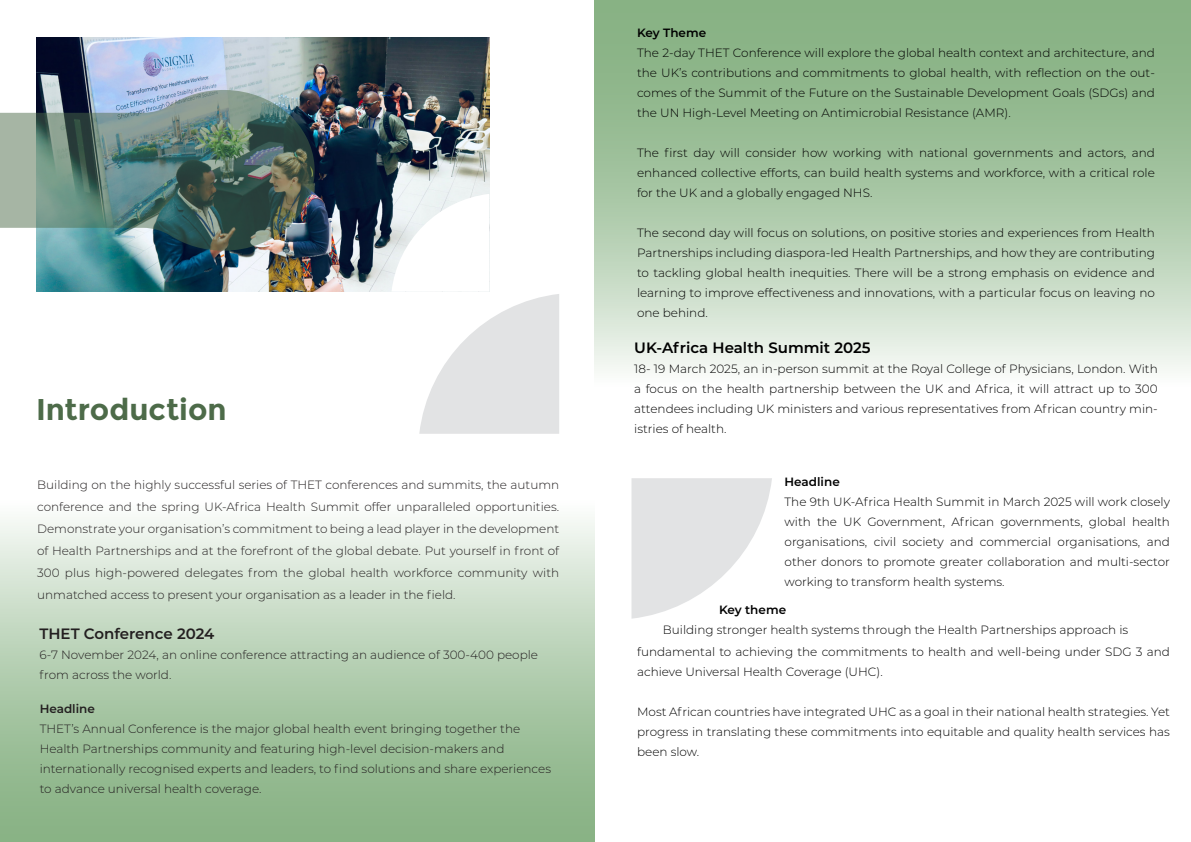
<style>
.page{position:relative;width:1191px;height:842px;background:#fff}
.page>*{position:absolute;margin:0;border:0;box-sizing:border-box;transform-origin:0 0}
.t1{font:700 30px "Montserrat";color:#4d6b49}
.t2{font:600 15px "Montserrat";color:#000}
.t3{font:600 15px "Montserrat";color:#231f20}
.t4{font:300 12px/20px "Montserrat";color:#000;text-align:justify}
.t5{font:300 12px/22px "Montserrat";color:#231f20}
.t6{font:600 12px "Montserrat";color:#000}
.t7{font:600 12px "Montserrat";color:#231f20}
</style>
<div class="page">
<svg style="left:631px;top:478px;width:141px;height:141px"></svg>
<img style="left:37px;top:37px;width:452px;height:255px">
<img style="left:0;top:90px;width:315px;height:161px">
<svg style="left:391px;top:194px;width:168px;height:240px"></svg>
<svg style="left:594px;top:0;width:597px;height:371px"></svg>
<div style="left:0;top:452px;width:595px;height:390px;background:linear-gradient(to bottom,#fff,#7caa78)"></div>
<h1 class="t1" style="left:36px;top:391px;width:192px">Introduction</h1>
<p class="t5" style="left:37px;top:473px;width:523px;text-align:justify">Building on the highly successful series of THET conferences and summits, the autumn conference and the spring UK-Africa Health Summit offer unparalleled opportunities.<br>Demonstrate your organisation’s commitment to being a lead player in the development of Health Partnerships and at the forefront of the global debate. Put yourself in front of 300 plus high-powered delegates from the global health workforce community with unmatched access to present your organisation as a leader in the field.</p>
<p class="t3" style="left:39px;top:622px;width:176px">THET Conference 2024</p>
<p class="t5" style="left:39px;top:644px;width:500px;line-height:20px">6-7 November 2024, an online conference attracting an audience of 300-400 people from across the world.</p>
<p class="t7" style="left:40px;top:700px;width:57px">Headline</p>
<p class="t5" style="left:40px;top:718px;width:513px;line-height:20px">THET’s Annual Conference is the major global health event bringing together the Health Partnerships community and featuring high-level decision-makers and internationally recognised experts and leaders, to find solutions and share experiences to advance universal health coverage.</p>
<p class="t6" style="left:637px;top:24px;width:71px">Key Theme</p>
<p class="t4" style="left:637px;top:42px;width:519px">The 2-day THET Conference will explore the global health context and architecture, and the UK’s contributions and commitments to global health, with reflection on the out&shy;comes of the Summit of the Future on the Sustainable Development Goals (SDGs) and the UN High-Level Meeting on Antimicrobial Resistance (AMR).</p>
<p class="t4" style="left:637px;top:142px;width:519px">The first day will consider how working with national governments and actors, and enhanced collective efforts, can build health systems and workforce, with a critical role for the UK and a globally engaged NHS.</p>
<p class="t4" style="left:637px;top:222px;width:519px">The second day will focus on solutions, on positive stories and experiences from Health Partnerships including diaspora-led Health Partnerships, and how they are contributing to tackling global health inequities. There will be a strong emphasis on evidence and learning to improve effectiveness and innovations, with a particular focus on leaving no one behind.</p>
<p class="t2" style="left:634px;top:337px;width:238px">UK-Africa Health Summit 2025</p>
<p class="t4" style="left:634px;top:358px;width:525px">18- 19 March 2025, an in-person summit at the Royal College of Physicians, London. With a focus on the health partnership between the UK and Africa, it will attract up to 300 attendees including UK ministers and various representatives from African country min&shy;istries of health.</p>
<p class="t6" style="left:784px;top:473px;width:57px">Headline</p>
<p class="t4" style="left:784px;top:491px;width:387px">The 9th UK-Africa Health Summit in March 2025 will work closely with the UK Government, African governments, global health organisations, civil society and commercial organisations, and other donors to promote greater collaboration and multi-sector working to transform health systems.</p>
<p class="t6" style="left:719px;top:602px;width:69px">Key theme</p>
<p class="t4" style="left:637px;top:619px;width:534px;line-height:21.1px;text-indent:26px">Building stronger health systems through the Health Partnerships approach is fundamental to achieving the commitments to health and well-being under SDG 3 and</p>
<p class="t4" style="left:637px;top:661px;width:247px">achieve Universal Health Coverage (UHC).</p>
<p class="t4" style="left:637px;top:701px;width:534px">Most African countries have integrated UHC as a goal in their national health strategies. Yet progress in translating these commitments into equitable and quality health services has been slow.</p>
</div>
